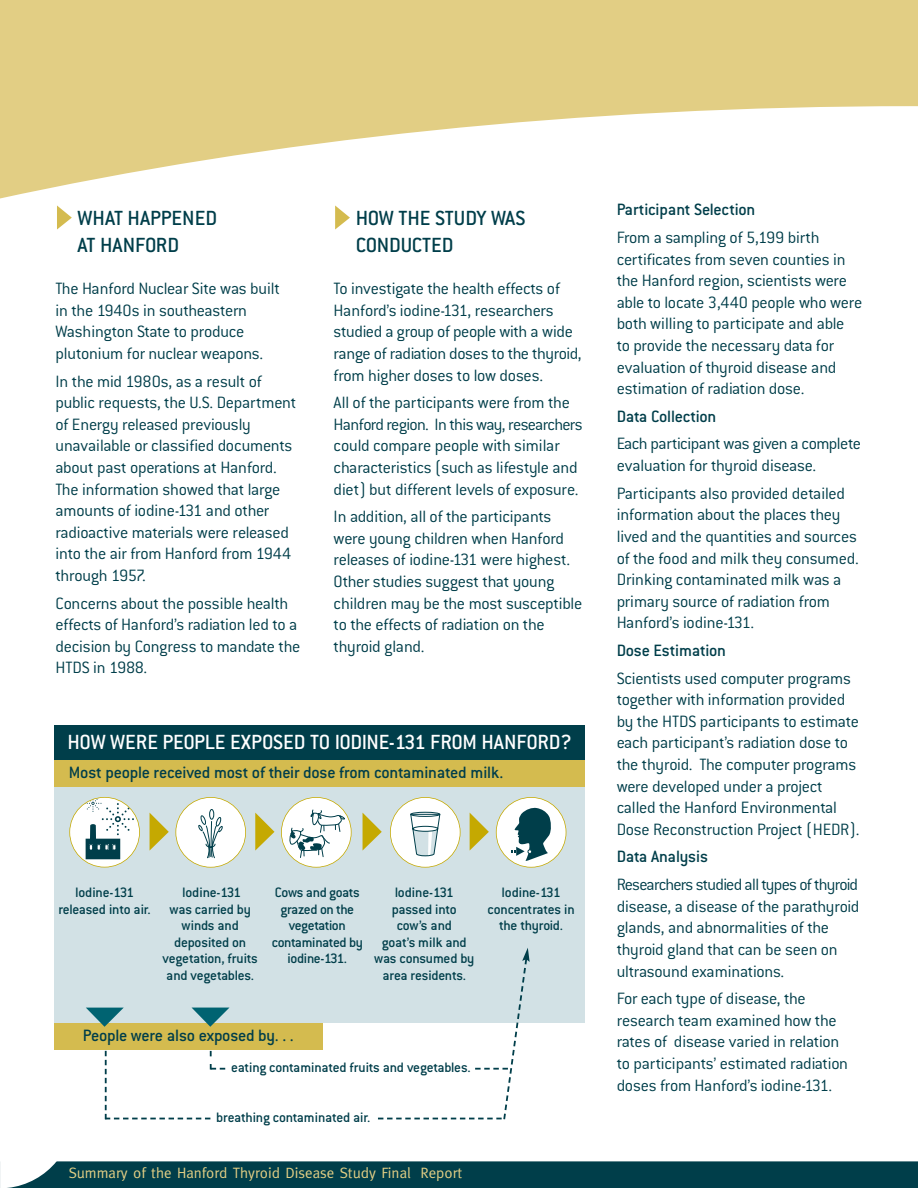
<style>
.page{position:relative;width:918px;height:1188px;background:#fff}
.page>*{position:absolute;margin:0;border:0;box-sizing:border-box;transform-origin:0 0}
.t1{font:500 22.5px/27px "Conduit ITC";color:#003e4a}
.t2{font:500 22.5px "Conduit ITC";letter-spacing:-.01em;color:#fff}
.t3{font:300 18px/21.6px "Conduit ITC";letter-spacing:-.015em;color:#003e4a}
.t4{font:500 18px "Conduit ITC";letter-spacing:-.015em;color:#003e4a}
.t5{font:500 15px/16.5px "Conduit ITC";letter-spacing:-.015em;color:#003e4a;text-align:center}
.t6{font:15px "Meta";color:#e3cf85}
</style>
<div class="page">
<svg style="left:0;top:1161px;width:918px;height:27px;background:#0f4954"></svg>
<div style="left:54px;top:759px;width:530px;height:263px;background:#d2e1e5"></div>
<svg style="left:0;top:0;width:918px;height:199px;fill:#e2ce84"></svg>
<svg style="left:57px;top:206px;width:15px;height:24px"></svg>
<div style="left:54px;top:1023px;width:269px;height:27px;background:#d4bb4f"></div>
<div style="left:54px;top:725px;width:530px;height:36px;background:#003e4a"></div>
<div style="left:176px;top:797px;width:70px;height:70px;background:#fff;border-radius:50%"></div>
<svg style="left:198px;top:809px;width:25px;height:50px"></svg>
<div style="left:175px;top:797px;width:71px;height:71px;border:2px solid #c5a901;border-radius:50%"></div>
<div style="left:281px;top:797px;width:70px;height:70px;background:#fff;border-radius:50%"></div>
<svg style="left:289px;top:809px;width:56px;height:49px"></svg>
<div style="left:281px;top:797px;width:71px;height:71px;border:2px solid #c5a901;border-radius:50%"></div>
<div style="left:390px;top:797px;width:70px;height:70px;background:#fff;border-radius:50%"></div>
<hr style="left:411px;top:812px;width:29px;height:4px;background:#4a767e;border-radius:50%">
<div style="left:410px;top:812px;width:30px;height:5px;border:1px solid #003e4a;border-radius:50%"></div>
<svg style="left:410px;top:814px;width:31px;height:42px"></svg>
<div style="left:390px;top:797px;width:71px;height:71px;border:2px solid #c5a901;border-radius:50%"></div>
<div style="left:496px;top:797px;width:70px;height:70px;background:#fff;border-radius:50%"></div>
<svg style="left:511px;top:807px;width:40px;height:55px"></svg>
<div style="left:496px;top:797px;width:70px;height:71px;border:2px solid #c5a901;border-radius:50%"></div>
<svg style="left:470px;top:813px;width:19px;height:37px"></svg>
<svg style="left:255px;top:813px;width:19px;height:38px"></svg>
<svg style="left:363px;top:813px;width:19px;height:37px"></svg>
<div style="left:70px;top:797px;width:70px;height:70px;background:#fff;border-radius:50%"></div>
<div style="left:86px;top:839px;width:34px;height:20px;background:#003e4a"></div>
<svg style="left:84px;top:797px;width:50px;height:57px"></svg>
<div style="left:69px;top:797px;width:71px;height:71px;border:2px solid #c5a901;border-radius:50%"></div>
<svg style="left:150px;top:813px;width:19px;height:37px"></svg>
<div style="left:54px;top:760px;width:530px;height:27px;background:#d4bb4f"></div>
<svg style="left:86px;top:948px;width:444px;height:172px"></svg>
<svg style="left:335px;top:205px;width:15px;height:24px"></svg>
<p class="t1" style="left:78px;top:207px;width:141px">WHAT HAPPENED<br>AT HANFORD</p>
<p class="t3" style="left:55px;top:280px;width:226px">The Hanford Nuclear Site was built in the 1940s in southeastern<br>Washington State to produce plutonium for nuclear weapons.</p>
<p class="t3" style="left:55px;top:372px;width:242px">In the mid 1980s, as a result of public requests, the U.S. Department of Energy released previously unavailable or classified documents about past operations at Hanford.<br>The information showed that large amounts of iodine-131 and other radioactive materials were released into the air from Hanford from 1944 through 1957.</p>
<p class="t3" style="left:55px;top:594px;width:246px">Concerns about the possible health effects of Hanford’s radiation led to a decision by Congress to mandate the<br>HTDS in 1988.</p>
<p class="t1" style="left:356px;top:207px;width:171px">HOW THE STUDY WAS<br>CONDUCTED</p>
<p class="t3" style="left:334px;top:280px;width:249px">To investigate the health effects of Hanford’s iodine-131, researchers studied a group of people with a wide range of radiation doses to the thyroid, from higher doses to low doses.</p>
<p class="t3" style="left:334px;top:394px;width:250px">All of the participants were from the Hanford region. In this way, researchers could compare people with similar characteristics (such as lifestyle and diet) but different levels of exposure.</p>
<p class="t3" style="left:334px;top:508px;width:250px">In addition, all of the participants were young children when Hanford releases of iodine-131 were highest.<br>Other studies suggest that young children may be the most susceptible to the effects of radiation on the thyroid gland.</p>
<p class="t2" style="left:67px;top:734px;width:506px">HOW WERE PEOPLE EXPOSED TO IODINE-131 FROM HANFORD?</p>
<p class="t4" style="left:69px;top:766px;width:436px">Most people received most of their dose from contaminated milk.</p>
<p class="t5" style="left:58px;top:886px;width:94px">Iodine-131 released into air.</p>
<p class="t5" style="left:163px;top:886px;width:97px">Iodine-131<br>was carried by winds and deposited on vegetation, fruits and vegetables.</p>
<p class="t5" style="left:272px;top:886px;width:93px">Cows and goats grazed on the vegetation contaminated by iodine-131.</p>
<p class="t5" style="left:374px;top:886px;width:102px">Iodine-131 passed into<br>cow’s and<br>goat’s milk and was consumed by area residents.</p>
<p class="t5" style="left:487px;top:886px;width:89px">Iodine-131 concentrates in the thyroid.</p>
<p class="t4" style="left:83px;top:1029px;width:212px">People were also exposed by. . .</p>
<p class="t5" style="left:231px;top:1061px;width:241px">eating contaminated fruits and vegetables.</p>
<p class="t5" style="left:216px;top:1111px;width:156px">breathing contaminated air.</p>
<p class="t6" style="left:69px;top:1167px;width:395px">Summary of the Hanford Thyroid Disease Study Final Report</p>
<p class="t4" style="left:617px;top:204px;width:140px">Participant Selection</p>
<p class="t3" style="left:617px;top:228px;width:247px">From a sampling of 5,199 birth certificates from seven counties in the Hanford region, scientists were able to locate 3,440 people who were both willing to participate and able to provide the necessary data for evaluation of thyroid disease and estimation of radiation dose.</p>
<p class="t4" style="left:617px;top:410px;width:101px">Data Collection</p>
<p class="t3" style="left:617px;top:435px;width:246px">Each participant was given a complete evaluation for thyroid disease.</p>
<p class="t3" style="left:617px;top:484px;width:244px">Participants also provided detailed information about the places they lived and the quantities and sources of the food and milk they consumed.<br>Drinking contaminated milk was a primary source of radiation from Hanford’s iodine-131.</p>
<p class="t4" style="left:617px;top:644px;width:111px">Dose Estimation</p>
<p class="t3" style="left:617px;top:669px;width:244px">Scientists used computer programs together with information provided by the HTDS participants to estimate each participant’s radiation dose to the thyroid. The computer programs were developed under a project called the Hanford Environmental Dose Reconstruction Project (HEDR).</p>
<p class="t4" style="left:617px;top:851px;width:93px">Data Analysis</p>
<p class="t3" style="left:617px;top:876px;width:244px">Researchers studied all types of thyroid disease, a disease of the parathyroid glands, and abnormalities of the thyroid gland that can be seen on ultrasound examinations.</p>
<p class="t3" style="left:617px;top:990px;width:233px">For each type of disease, the research team examined how the rates of disease varied in relation to participants’ estimated radiation doses from Hanford’s iodine-131.</p>
</div>
